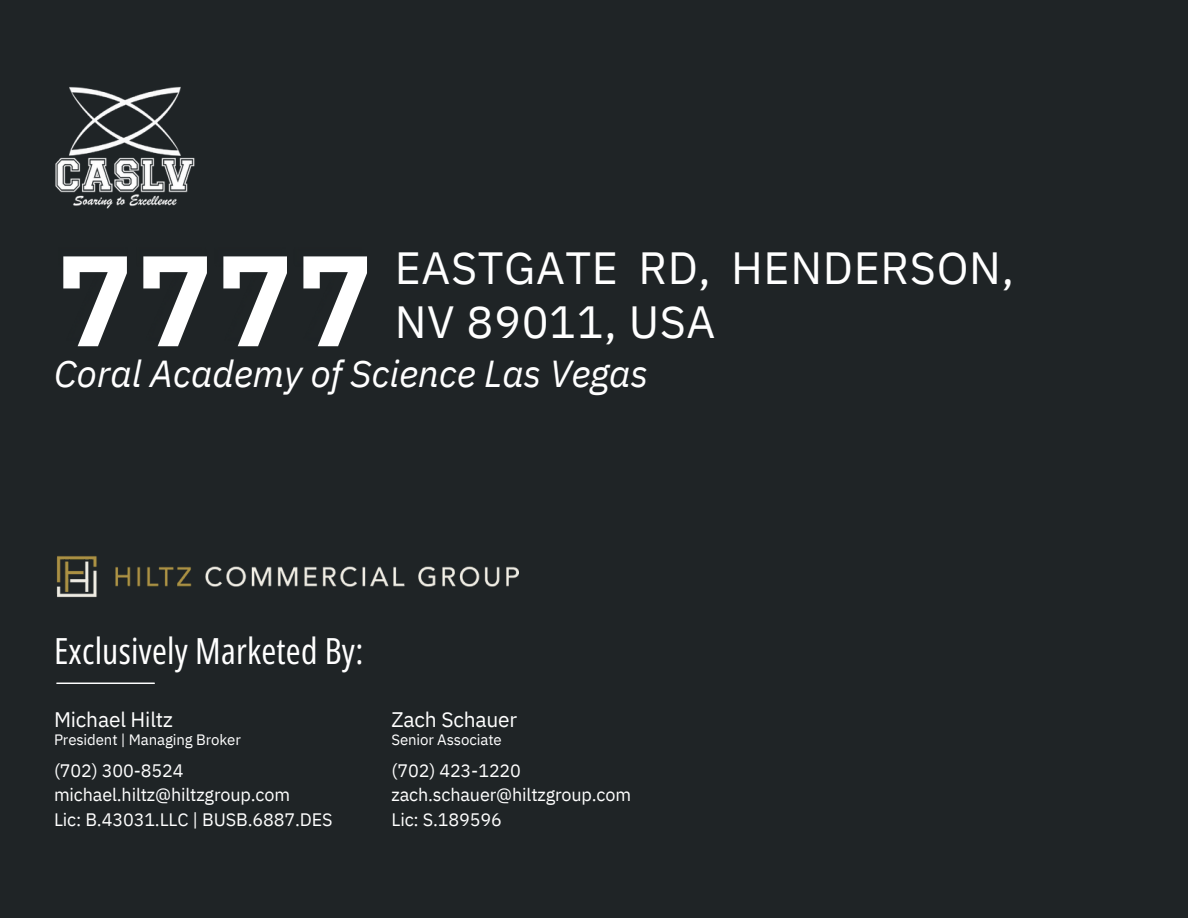
<style>
.page{position:relative;width:1188px;height:918px;background:#1f2426}
.page>*{position:absolute;margin:0;border:0;box-sizing:border-box;transform-origin:0 0}
.t1{font:700 128.7px "IBM Plex Sans";color:#fff}
.t2{font:45px/54px "IBM Plex Sans";letter-spacing:.015em;color:#fff}
.t3{font:italic 37.5px "IBM Plex Sans";letter-spacing:-.01em;color:#fff}
.t4{font:36px "Open Sans Condensed";letter-spacing:.01em;color:#fff}
.t5{font:21px "IBM Plex Sans";letter-spacing:-.01em;color:#fff}
.t6{font:18px/24.8px "IBM Plex Sans";letter-spacing:-.01em;color:#fff}
.t7{font:15px "IBM Plex Sans";letter-spacing:-.01em;color:#fff}
</style>
<div class="page">
<svg style="left:56px;top:683px;width:99px;height:1px"></svg>
<img style="left:55px;top:86px;width:140px;height:122px">
<img style="left:56px;top:556px;width:463px;height:42px">
<h3 class="t1" style="left:56px;top:214px;width:319px">7777</h3>
<p class="t2" style="left:395px;top:240px;width:621px">EASTGATE RD, HENDERSON,<br>NV 89011, USA</p>
<h3 class="t3" style="left:54px;top:349px;width:595px">Coral Academy of Science Las Vegas</h3>
<h2 class="t4" style="left:54px;top:625px;width:311px">Exclusively Marketed By:</h2>
<h4 class="t5" style="left:54px;top:705px;width:120px">Michael Hiltz</h4>
<p class="t5" style="left:392px;top:705px;width:127px">Zach Schauer</p>
<h5 class="t7" style="left:54px;top:730px;width:188px">President | Managing Broker</h5>
<h4 class="t7" style="left:392px;top:730px;width:112px">Senior Associate</h4>
<p class="t6" style="left:54px;top:757px;width:280px">(702) 300-8524 michael.hiltz@hiltzgroup.com<br>Lic: B.43031.LLC | BUSB.6887.DES</p>
<h5 class="t6" style="left:392px;top:757px;width:241px">(702) 423-1220 zach.schauer@hiltzgroup.com<br>Lic: S.189596</h5>
</div>
